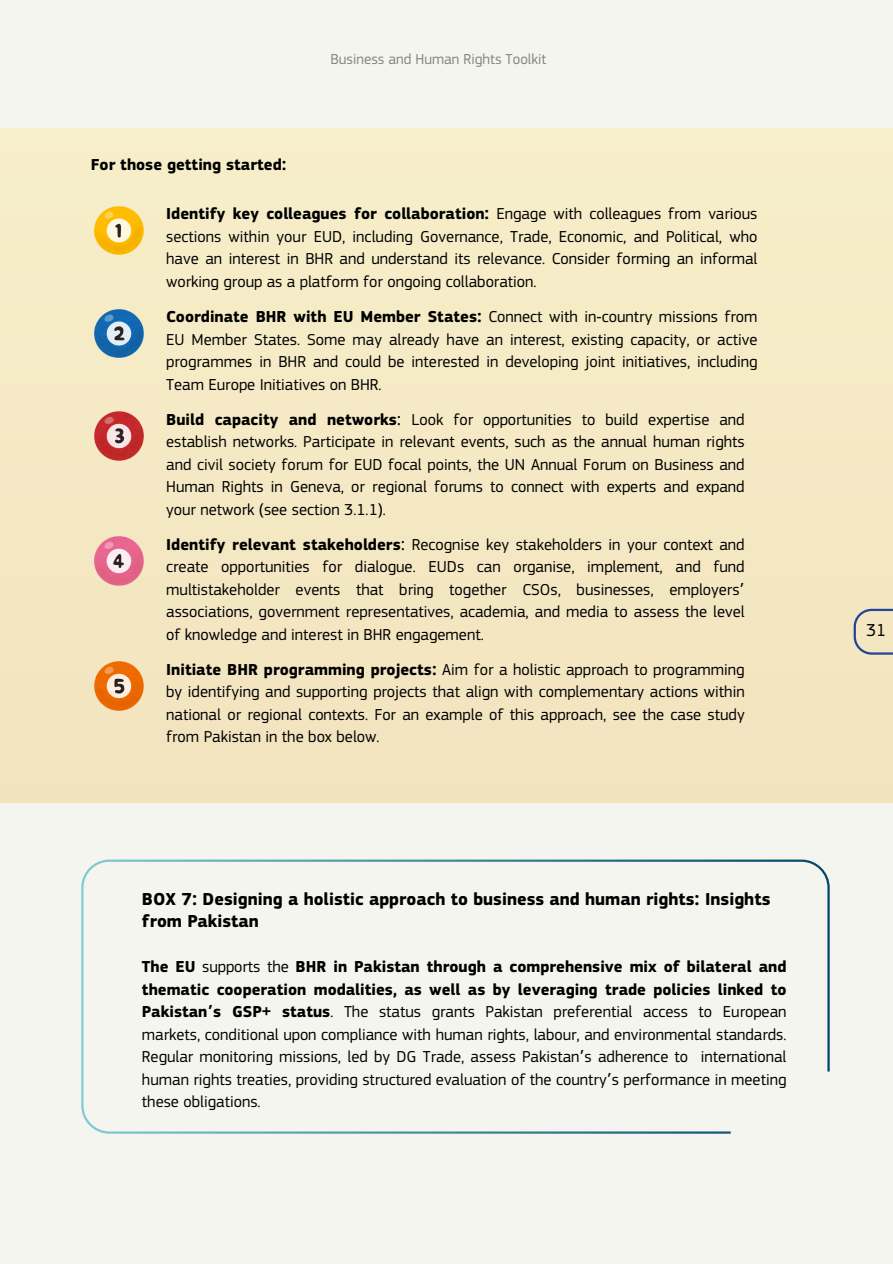
<style>
.page{position:relative;width:893px;height:1264px;background:#fff}
.page>*{position:absolute;margin:0;border:0;box-sizing:border-box;transform-origin:0 0}
.t1{font:700 18px/22.5px "PF Square Sans Pro";color:#000}
.t2{font:18px "PF Square Sans Pro";color:#000}
.t3{font:16.5px/22.5px "PF Square Sans Pro";color:#000;text-align:justify}
.t4{font:700 16.5px "PF Square Sans Pro";color:#000}
.t5{font:15px "PF Square Sans Pro";color:#858484}
.s1{font-family:"Noto Sans"}
.s2{font-weight:700}
.s3{font-family:"Noto Sans";font-weight:700}
.s4{font-family:"Noto Sans Gurmukhi"}
.s5{font-family:"Noto Sans Gurmukhi";font-weight:700}
</style>
<div class="page">
<div style="left:0;top:0;width:892px;height:1263px;background:#f5f5ef"></div>
<div style="left:0;top:128px;width:892px;height:674px;background:#f4e9c4"></div>
<svg style="left:853px;top:608px;width:39px;height:47px"></svg>
<img style="left:95px;top:206px;width:48px;height:48px">
<img style="left:95px;top:309px;width:48px;height:48px">
<img style="left:95px;top:412px;width:48px;height:48px">
<img style="left:95px;top:536px;width:48px;height:49px">
<img style="left:95px;top:661px;width:48px;height:49px">
<svg style="left:81px;top:859px;width:749px;height:275px"></svg>
<h2 class="t4" style="left:91px;top:157px;width:197px">For those getting started<span class="s1">:</span></h2>
<h1 class="t5" style="left:330px;top:53px;width:217px">Business and Human Rights Toolkit</h1>
<p class="t3" style="left:166px;top:204px;width:592px"><span class="s2">Identify key colleagues for collaboration</span><span class="s3">:</span> Engage with colleagues from various sections within your EUD, including Governance, Trade, Economic, and Political, who have an interest in BHR and understand its relevance. Consider forming an informal working group as a platform for ongoing collaboration.</p>
<p class="t3" style="left:166px;top:307px;width:592px"><span class="s2">Coordinate BHR with EU Member States</span><span class="s3">:</span> Connect with in<span class="s1">-</span>country missions from EU Member States. Some may already have an interest, existing capacity, or active programmes in BHR and could be interested in developing joint initiatives, including Team Europe Initiatives on BHR.</p>
<h2 class="t3" style="left:166px;top:409px;width:580px"><span class="s2">Build capacity and networks</span><span class="s1">:</span> Look for opportunities to build expertise and establish networks. Participate in relevant events, such as the annual human rights and civil society forum for EUD focal points, the UN Annual Forum on Business and Human Rights in Geneva, or regional forums to connect with experts and expand your network <span class="s1">(</span>see section 3.1.1<span class="s1">)</span>.</h2>
<p class="t3" style="left:166px;top:534px;width:580px"><span class="s2">Identify relevant stakeholders</span><span class="s1">:</span> Recognise key stakeholders in your context and create opportunities for dialogue. EUDs can organise, implement, and fund multistakeholder events that bring together CSOs, businesses, employers<span class="s4">’ </span>associations, government representatives, academia, and media to assess the level of knowledge and interest in BHR engagement.</p>
<h2 class="t3" style="left:166px;top:659px;width:580px"><span class="s2">Initiate BHR programming projects</span><span class="s3">:</span> Aim for a holistic approach to programming by identifying and supporting projects that align with complementary actions within national or regional contexts. For an example of this approach, see the case study from Pakistan in the box below.</h2>
<h2 class="t1" style="left:142px;top:889px;width:630px">BOX 7<span class="s1">:</span> Designing a holistic approach to business and human rights<span class="s1">:</span> Insights from Pakistan</h2>
<p class="t3" style="left:142px;top:956px;width:646px"><span class="s2">The EU</span> supports the <span class="s2">BHR in Pakistan through a comprehensive mix of bilateral and thematic cooperation modalities, as well as by leveraging trade policies linked to Pakistan</span><span class="s5">’</span><span class="s2">s GSP</span><span class="s3">+</span> <span class="s2">status</span>. The status grants Pakistan preferential access to European markets, conditional upon compliance with human rights, labour, and environmental standards.<br>Regular monitoring missions, led by DG Trade, assess Pakistan<span class="s4">’</span>s adherence to international human rights treaties, providing structured evaluation of the country<span class="s4">’</span>s performance in meeting these obligations.</p>
<p class="t2" style="left:866px;top:622px;width:22px">31</p>
</div>
